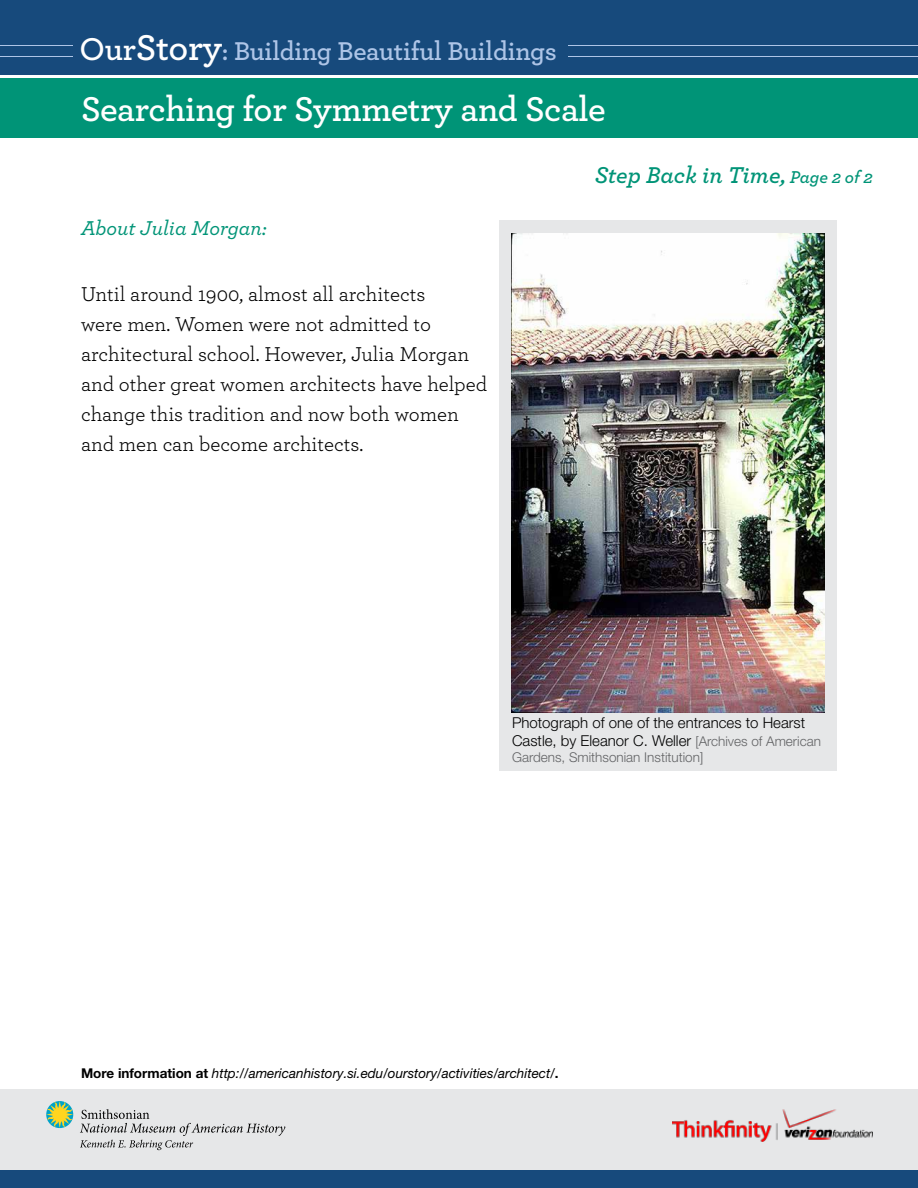
<style>
.page{position:relative;width:918px;height:1188px;background:#fff}
.page>*{position:absolute;margin:0;border:0;box-sizing:border-box;transform-origin:0 0}
.t1{font:600 36px "Archer";letter-spacing:-.01em;color:#fff}
.t2{font:600 27px "Archer";letter-spacing:-.01em;color:#aec5e7}
.t3{font:italic 600 24px "Archer";color:#009477}
.t4{font:21px/30px "Archer";color:#000}
.t5{font:italic 500 21px "Archer";color:#009477}
.t6{font:300 15px/18px "Helvetica Neue LT Std";color:#000}
.t7{font:italic 13.5px "Helvetica Neue LT Std";color:#000}
.t8{font:300 13.5px "Helvetica Neue LT Std";color:#636466}
.s1{font-size:33px;color:#fff}
.s2{font-size:37.5px;color:#fff}
.s3{font-size:18px}
.s4{font-size:13.5px;color:#636466}
.s5{font-weight:700;font-style:normal}
</style>
<div class="page">
<div style="left:0;top:78px;width:918px;height:60px;background:#009477"></div>
<div style="left:0;top:0;width:918px;height:75px;background:#174a7c"></div>
<hr style="left:0;top:56px;width:918px;height:1px;background:#aec5e7">
<hr style="left:0;top:46px;width:918px;height:1px;background:#aec5e7">
<div style="left:74px;top:30px;width:494px;height:39px;background:#174a7c"></div>
<div style="left:0;top:1089px;width:918px;height:99px;background:#e6e7e8"></div>
<svg style="left:46px;top:1101px;width:239px;height:49px"></svg>
<div style="left:0;top:1170px;width:918px;height:18px;background:#174a7c"></div>
<img style="left:673px;top:1110px;width:200px;height:32px">
<div style="left:500px;top:220px;width:337px;height:551px;background:#e6e7e8"></div>
<img style="left:511px;top:233px;width:313px;height:480px">
<p class="t2" style="left:80px;top:31px;width:479px"><span class="s1">Our</span><span class="s2">Story</span>: Building Beautiful Buildings</p>
<h1 class="t1" style="left:81px;top:82px;width:526px">Searching for Symmetry and Scale</h1>
<p class="t5" style="left:81px;top:212px;width:187px">About Julia Morgan:</p>
<p class="t4" style="left:81px;top:278px;width:408px">Until around 1900, almost all architects<br>were men. Women were not admitted to architectural school. However, Julia Morgan and other great women architects have helped change this tradition and now both women and men can become architects.</p>
<p class="t3" style="left:595px;top:157px;width:280px">Step Back in Time, <span class="s3">Page 2 of 2</span></p>
<p class="t6" style="left:512px;top:713px;width:310px">Photograph of one of the entrances to Hearst<br>Castle, by Eleanor C. Weller <span class="s4">[Archives of American</span></p>
<p class="t8" style="left:512px;top:749px;width:193px">Gardens, Smithsonian Institution]</p>
<p class="t7" style="left:81px;top:1065px;width:479px"><span class="s5">More information at</span> http://americanhistory.si.edu/ourstory/activities/architect/<span class="s5">.</span></p>
</div>
